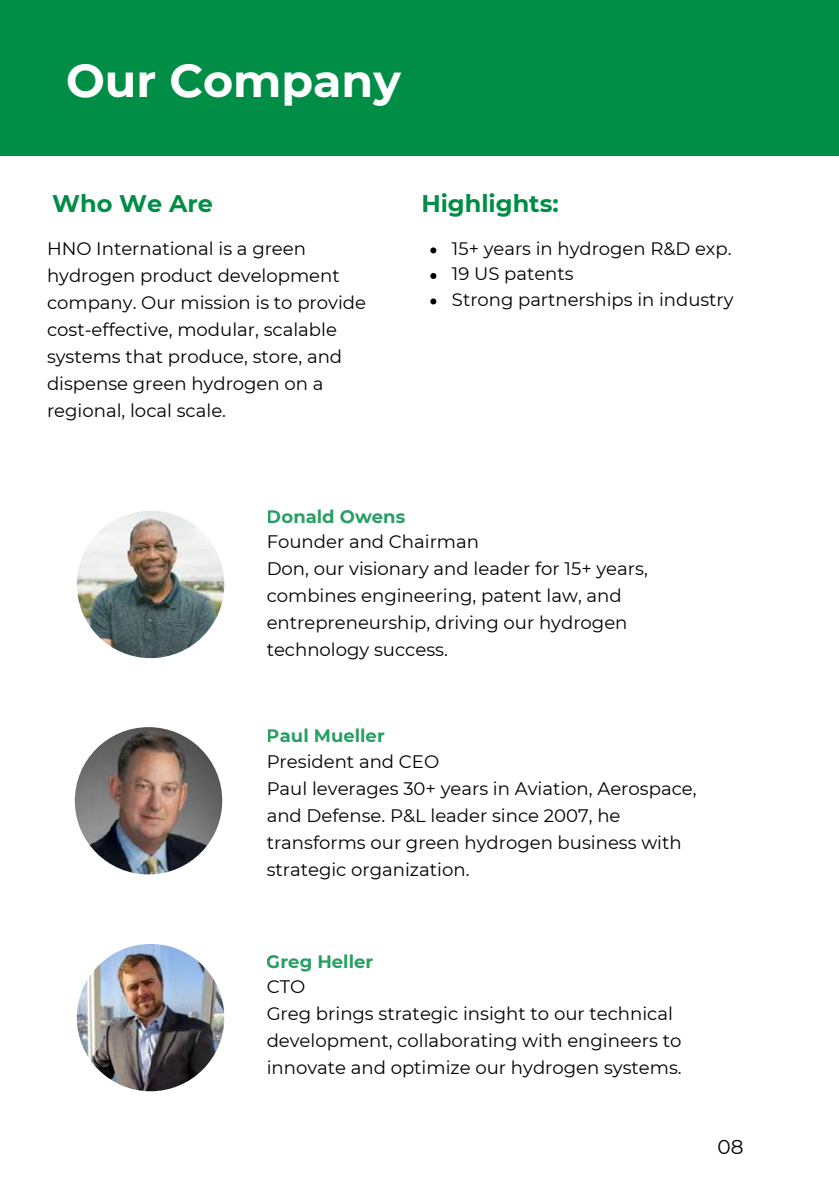
<style>
.page{position:relative;width:839px;height:1191px;background:#fff}
.page>*{position:absolute;margin:0;border:0;box-sizing:border-box;transform-origin:0 0}
.t1{font:700 46px "Montserrat";color:#fff}
.t2{font:700 24px "Montserrat";color:#008e47}
.t3{font:20px "Montserrat";color:#000001}
.t4{font:18px/27px "Montserrat";color:#000001}
.t5{font:18px/27px "Montserrat";color:#000}
.t6{font:700 18px "Montserrat";color:#008e47}
</style>
<div class="page">
<div style="left:0;top:0;width:838px;height:156px;background:#008e47"></div>
<img style="left:77px;top:511px;width:147px;height:147px;border-radius:50%">
<img style="left:75px;top:727px;width:147px;height:147px;border-radius:50%">
<img style="left:77px;top:944px;width:147px;height:147px;border-radius:50%">
<svg style="left:430px;top:247px;width:6px;height:6px"></svg>
<svg style="left:430px;top:273px;width:6px;height:6px"></svg>
<svg style="left:430px;top:298px;width:6px;height:6px"></svg>
<h1 class="t1" style="left:66px;top:53px;width:336px">Our Company</h1>
<h2 class="t2" style="left:52px;top:189px;width:162px">Who We Are</h2>
<h2 class="t2" style="left:421px;top:189px;width:139px">Highlights:</h2>
<p class="t5" style="left:47px;top:235px;width:320px">HNO International is a green hydrogen product development company. Our mission is to provide cost-effective, modular, scalable systems that produce, store, and dispense green hydrogen on a regional, local scale.</p>
<p class="t5" style="left:452px;top:236px;width:283px;line-height:25.6px">15+ years in hydrogen R&amp;D exp.<br>19 US patents<br>Strong partnerships in industry</p>
<p class="t6" style="left:267px;top:505px;width:140px">Donald Owens</p>
<p class="t4" style="left:267px;top:528px;width:382px">Founder and Chairman<br>Don, our visionary and leader for 15+ years, combines engineering, patent law, and entrepreneurship, driving our hydrogen technology success.</p>
<p class="t6" style="left:267px;top:725px;width:120px">Paul Mueller</p>
<p class="t4" style="left:267px;top:748px;width:431px">President and CEO<br>Paul leverages 30+ years in Aviation, Aerospace, and Defense. P&amp;L leader since 2007, he transforms our green hydrogen business with strategic organization.</p>
<p class="t6" style="left:267px;top:951px;width:108px">Greg Heller</p>
<p class="t4" style="left:267px;top:973px;width:416px">CTO<br>Greg brings strategic insight to our technical development, collaborating with engineers to innovate and optimize our hydrogen systems.</p>
<p class="t3" style="left:717px;top:1135px;width:28px">08</p>
</div>
